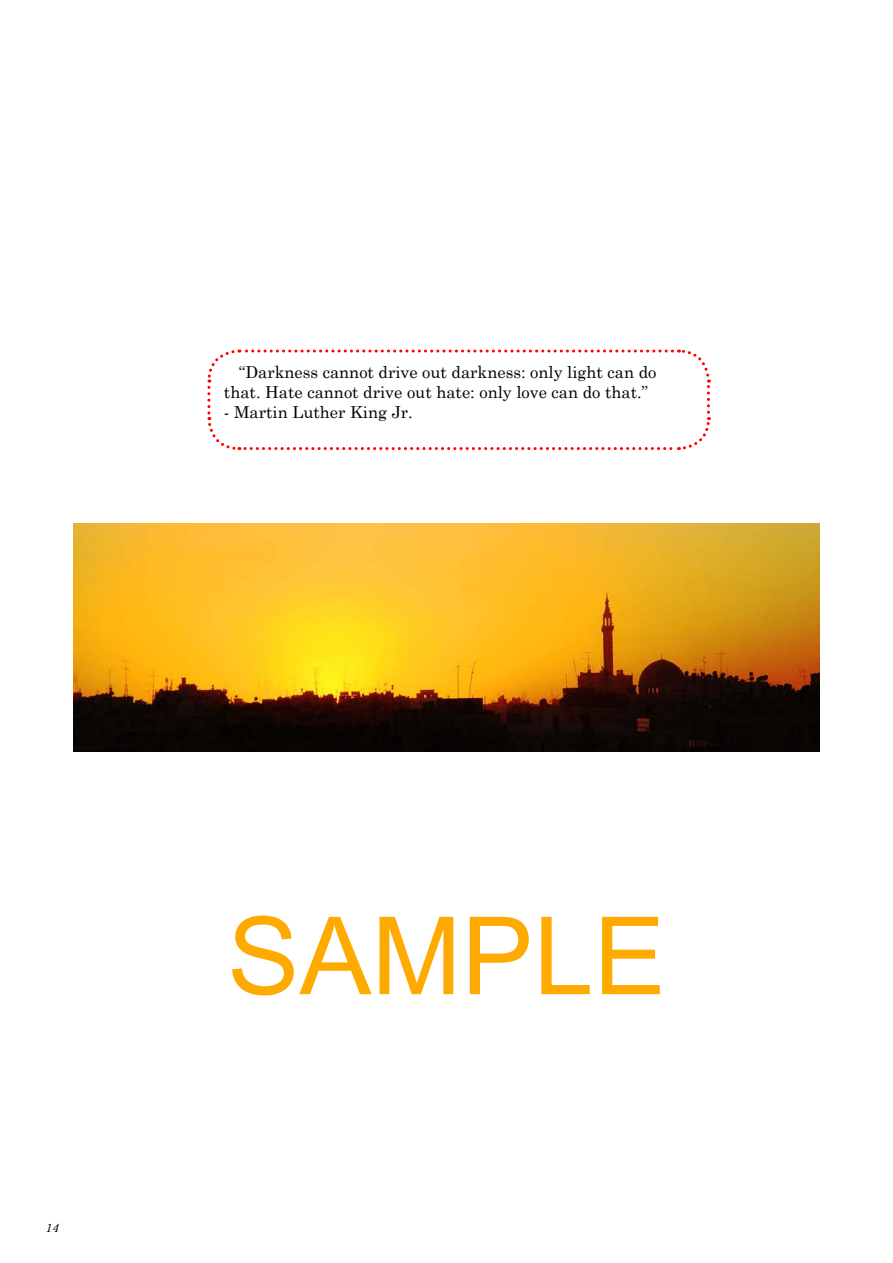
<style>
.page{position:relative;width:893px;height:1263px;background:#fff}
.page>*{position:absolute;margin:0;border:0;box-sizing:border-box;transform-origin:0 0}
.t1{font:108px "Arial";color:#fa0}
.Prayer{font:16.5px/19.8px "Century Schoolbook";color:#000}
.picture_text{font:italic 12px "Century Schoolbook";color:#000}
</style>
<div class="page">
<img style="left:74px;top:523px;width:745px;height:229px">
<svg style="left:207px;top:349px;width:504px;height:102px"></svg>
<p class="Prayer" style="left:224px;top:361px;width:434px;text-indent:15px">“Darkness cannot drive out darkness: only light can do that. Hate cannot drive out hate: only love can do that.”</p>
<p class="Prayer" style="left:224px;top:401px;width:190px">- Martin Luther King Jr.</p>
<p class="picture_text" style="left:45px;top:1218px;width:15px">14</p>
<h1 class="t1" style="left:227px;top:882px;width:440px">SAMPLE</h1>
</div>
